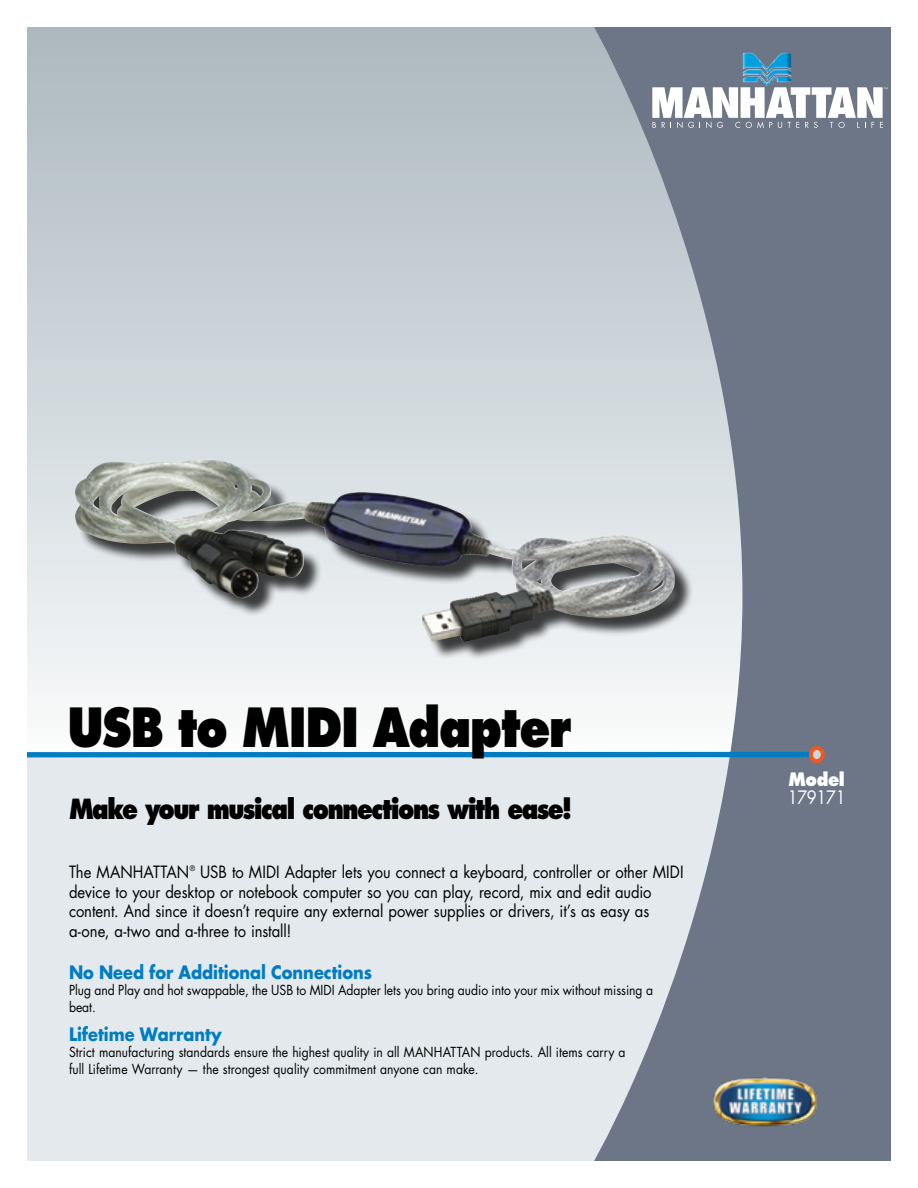
<style>
.page{position:relative;width:918px;height:1188px;background:#fff}
.page>*{position:absolute;margin:0;border:0;box-sizing:border-box;transform-origin:0 0}
.t1{font:800 52.5px "Futura Std";letter-spacing:-.03em;color:#000;scale:.85 1}
.t2{font:800 27px "Futura Std";letter-spacing:-.065em;color:#000;scale:.85 1}
.t3{font:700 18px "Futura Std";color:#007cc2;scale:.9 1}
.t4{font:18px "Futura Std";letter-spacing:-.025em;color:#fff;scale:.9 1}
.t5{font:800 18px "Futura Std";color:#fff;scale:.9 1}
.t6{font:16.5px/19.5px "Futura Std";letter-spacing:-.005em;color:#000;scale:.9 1}
.t7{font:13.5px/16.5px "Futura Std";color:#000;scale:.9 1}
.t8{font:7.5px "Futura Std";color:#000;scale:.9 1}
</style>
<div class="page">
<div style="left:27px;top:27px;width:733px;height:727px;background:linear-gradient(to bottom,#abb8bf,#f9fbfc)"></div>
<div style="left:27px;top:753px;width:729px;height:408px;background:#e3e9ec"></div>
<svg style="left:594px;top:27px;width:297px;height:1134px;background:#89929e"></svg>
<div style="left:27px;top:752px;width:785px;height:5px;background:#007cc2"></div>
<div style="left:811px;top:748px;width:12px;height:13px;background:#ccd6db;border-radius:50%"></div>
<div style="left:809px;top:746px;width:16px;height:17px;border:4px solid #f15822;border-radius:50%"></div>
<img style="left:714px;top:1077px;width:103px;height:50px">
<div style="left:77px;top:461px;width:650px;height:255px;background:#000;opacity:.75"></div>
<img style="left:74px;top:459px;width:602px;height:184px">
<svg style="left:652px;top:87px;width:236px;height:41px"></svg>
<img style="left:743px;top:53px;width:16px;height:16px">
<img style="left:775px;top:53px;width:15px;height:16px">
<img style="left:759px;top:59px;width:3px;height:22px">
<img style="left:772px;top:59px;width:3px;height:22px">
<img style="left:762px;top:63px;width:3px;height:14px">
<img style="left:769px;top:63px;width:3px;height:22px">
<img style="left:765px;top:67px;width:4px;height:16px">
<img style="left:743px;top:73px;width:16px;height:9px">
<img style="left:775px;top:73px;width:16px;height:9px">
<h1 class="t1" style="left:68px;top:694px;width:594px">USB to MIDI Adapter</h1>
<h2 class="t2" style="left:69px;top:792px;width:594px">Make your musical connections with ease!</h2>
<p class="t6" style="left:69px;top:862px;width:135px">The MANHATTAN</p>
<p class="t8" style="left:190px;top:863px;width:7px">®</p>
<p class="t6" style="left:69px;top:862px;width:684px;text-indent:131px">USB to MIDI Adapter lets you connect a keyboard, controller or other MIDI device to your desktop or notebook computer so you can play, record, mix and edit audio content. And since it doesn’t require any external power supplies or drivers, it’s as easy as a-one, a-two and a-three to install!</p>
<p class="t3" style="left:69px;top:960px;width:338px">No Need for Additional Connections</p>
<p class="t7" style="left:69px;top:982px;width:650px">Plug and Play and hot swappable, the USB to MIDI Adapter lets you bring audio into your mix without missing a beat.</p>
<p class="t3" style="left:69px;top:1022px;width:171px">Lifetime Warranty</p>
<p class="t7" style="left:69px;top:1044px;width:620px">Strict manufacturing standards ensure the highest quality in all MANHATTAN products. All items carry a full Lifetime Warranty — the strongest quality commitment anyone can make.</p>
<p class="t5" style="left:788px;top:768px;width:64px">Model</p>
<p class="t4" style="left:788px;top:786px;width:66px">179171</p>
</div>
